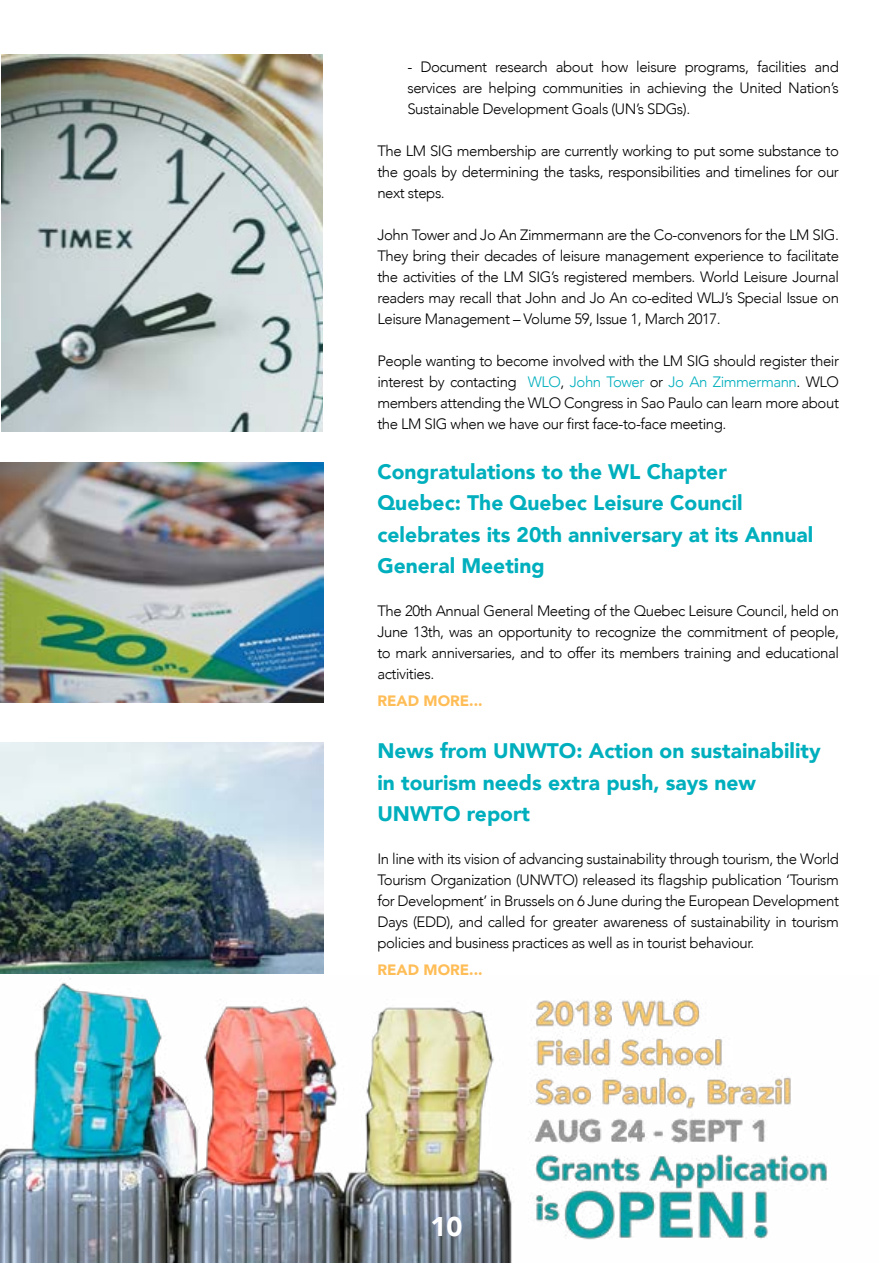
<style>
.page{position:relative;width:893px;height:1263px;background:#fff}
.page>*{position:absolute;margin:0;border:0;box-sizing:border-box;transform-origin:0 0}
.t1{font:900 27px "Avenir";color:#fff}
.t2{font:900 21px/31.5px "Avenir";color:#00afbd}
.t3{font:300 15px/21px "Avenir";letter-spacing:-.03em;color:#000;text-align:justify}
.t4{font:900 15px "Avenir";color:#ffbd57}
.s1{color:#00afbd}
</style>
<div class="page">
<img style="left:0;top:978px;width:827px;height:285px">
<img style="left:0;top:462px;width:323px;height:241px">
<img style="left:1px;top:54px;width:321px;height:378px">
<img style="left:0;top:742px;width:323px;height:232px">
<p class="t3" style="left:407px;top:56px;width:433px">- Document research about how leisure programs, facilities and services are helping communities in achieving the United Nation’s Sustainable Development Goals (UN’s SDGs).</p>
<p class="t3" style="left:377px;top:140px;width:463px">The LM SIG membership are currently working to put some substance to the goals by determining the tasks, responsibilities and timelines for our next steps.</p>
<p class="t3" style="left:377px;top:224px;width:463px">John Tower and Jo An Zimmermann are the Co-convenors for the LM SIG.<br>They bring their decades of leisure management experience to facilitate the activities of the LM SIG’s registered members. World Leisure Journal readers may recall that John and Jo An co-edited WLJ’s Special Issue on Leisure Management – Volume 59, Issue 1, March 2017.</p>
<p class="t3" style="left:377px;top:350px;width:463px">People wanting to become involved with the LM SIG should register their interest by contacting <span class="s1">WLO</span>, <span class="s1">John Tower</span> or <span class="s1">Jo An Zimmermann</span>. WLO members attending the WLO Congress in Sao Paulo can learn more about the LM SIG when we have our first face-to-face meeting.</p>
<h2 class="t2" style="left:377px;top:455px;width:437px">Congratulations to the WL Chapter Quebec: The Quebec Leisure Council celebrates its 20th anniversary at its Annual General Meeting</h2>
<p class="t3" style="left:377px;top:600px;width:463px">The 20th Annual General Meeting of the Quebec Leisure Council, held on June 13th, was an opportunity to recognize the commitment of people, to mark anniversaries, and to offer its members training and educational activities.</p>
<p class="t4" style="left:377px;top:688px;width:107px">READ MORE...</p>
<h2 class="t2" style="left:377px;top:735px;width:445px">News from UNWTO: Action on sustainability in tourism needs extra push, says new<br>UNWTO report</h2>
<p class="t3" style="left:377px;top:848px;width:463px">In line with its vision of advancing sustainability through tourism, the World Tourism Organization (UNWTO) released its flagship publication ‘Tourism for Development’ in Brussels on 6 June during the European Development Days (EDD), and called for greater awareness of sustainability in tourism policies and business practices as well as in tourist behaviour.</p>
<p class="t4" style="left:377px;top:957px;width:107px">READ MORE...</p>
<h1 class="t1" style="left:430px;top:1203px;width:33px">10</h1>
</div>
